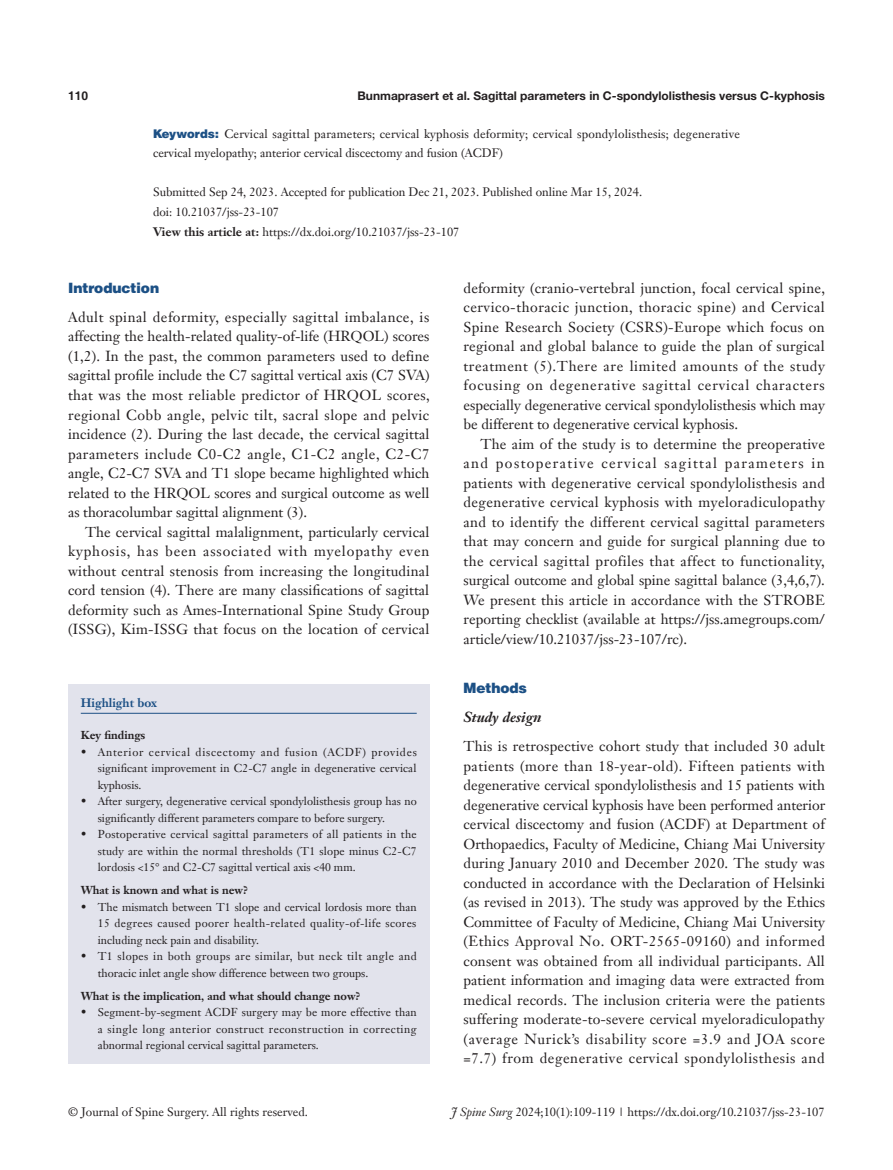
<style>
.page{position:relative;width:893px;height:1170px;background:#fff}
.page>*{position:absolute;margin:0;border:0;box-sizing:border-box;transform-origin:0 0}
.t1{font:14.25px/19.5px "Janson Text LT";color:#231f20;text-align:justify}
.t2{font:900 14.25px "Helvetica";color:#1c5085}
.t3{font:italic 700 14.25px "Janson Text LT";color:#231f20}
.t4{font:12px/19.6px "Janson Text LT";color:#231f20}
.t5{font:700 12px "Helvetica Neue LT Pro";color:#231f20}
.t6{font:700 12px "Janson Text LT";color:#1c5085}
.t7{font:700 12px "Helvetica";color:#231f20}
.t8{font:11.25px/16.5px "Janson Text LT";color:#231f20;text-align:justify}
.t9{font:700 11.25px "Janson Text LT";color:#231f20}
.s1{font-family:"Helvetica AME";color:#1c5085}
.s2{font-weight:700}
.s3{font-style:italic}
</style>
<div class="page">
<div style="left:68px;top:683px;width:361px;height:380px;background:#e2e3ec"></div>
<hr style="left:81px;top:712px;width:336px;height:1px;background:#1c5085">
<p class="t7" style="left:68px;top:88px;width:22px">110</p>
<p class="t5" style="left:357px;top:88px;width:469px">Bunmaprasert et al. Sagittal parameters in C-spondylolisthesis versus C-kyphosis</p>
<p class="t4" style="left:153px;top:124px;width:589px"><span class="s1">Keywords:</span> Cervical sagittal parameters; cervical kyphosis deformity; cervical spondylolisthesis; degenerative cervical myelopathy; anterior cervical discectomy and fusion (ACDF)</p>
<p class="t4" style="left:153px;top:182px;width:491px">Submitted Sep 24, 2023. Accepted for publication Dec 21, 2023. Published online Mar 15, 2024. doi: 10.21037/jss-23-107<br><span class="s2">View this article at:</span> https://dx.doi.org/10.21037/jss-23-107</p>
<p class="t2" style="left:68px;top:278px;width:93px">Introduction</p>
<p class="t1" style="left:68px;top:307px;width:363px">Adult spinal deformity, especially sagittal imbalance, is affecting the health-related quality-of-life (HRQOL) scores (1,2). In the past, the common parameters used to define sagittal profile include the C7 sagittal vertical axis (C7 SVA) that was the most reliable predictor of HRQOL scores, regional Cobb angle, pelvic tilt, sacral slope and pelvic incidence (2). During the last decade, the cervical sagittal parameters include C0-C2 angle, C1-C2 angle, C2-C7 angle, C2-C7 SVA and T1 slope became highlighted which related to the HRQOL scores and surgical outcome as well as thoracolumbar sagittal alignment (3).</p>
<p class="t1" style="left:68px;top:521px;width:363px;text-indent:17px">The cervical sagittal malalignment, particularly cervical kyphosis, has been associated with myelopathy even without central stenosis from increasing the longitudinal cord tension (4). There are many classifications of sagittal deformity such as Ames-International Spine Study Group (ISSG), Kim-ISSG that focus on the location of cervical</p>
<p class="t6" style="left:81px;top:695px;width:78px">Highlight box</p>
<p class="t9" style="left:81px;top:728px;width:66px">Key findings</p>
<p class="t8" style="left:98px;top:743px;width:321px;text-indent:-17px">• Anterior cervical discectomy and fusion (ACDF) provides significant improvement in C2-C7 angle in degenerative cervical kyphosis.</p>
<p class="t8" style="left:98px;top:793px;width:320px;text-indent:-17px">• After surgery, degenerative cervical spondylolisthesis group has no significantly different parameters compare to before surgery.</p>
<p class="t8" style="left:98px;top:826px;width:320px;text-indent:-17px">• Postoperative cervical sagittal parameters of all patients in the study are within the normal thresholds (T1 slope minus C2-C7 lordosis &lt;15° and C2-C7 sagittal vertical axis &lt;40 mm.</p>
<p class="t9" style="left:81px;top:883px;width:169px">What is known and what is new?</p>
<p class="t8" style="left:98px;top:898px;width:320px;text-indent:-17px">• The mismatch between T1 slope and cervical lordosis more than 15 degrees caused poorer health-related quality-of-life scores including neck pain and disability.</p>
<p class="t8" style="left:98px;top:948px;width:321px;text-indent:-17px">• T1 slopes in both groups are similar, but neck tilt angle and thoracic inlet angle show difference between two groups.</p>
<p class="t9" style="left:81px;top:988px;width:281px">What is the implication, and what should change now?</p>
<p class="t8" style="left:98px;top:1003px;width:320px;text-indent:-17px">• Segment-by-segment ACDF surgery may be more effective than a single long anterior construct reconstruction in correcting abnormal regional cervical sagittal parameters.</p>
<p class="t1" style="left:463px;top:278px;width:363px">deformity (cranio-vertebral junction, focal cervical spine, cervico-thoracic junction, thoracic spine) and Cervical Spine Research Society (CSRS)-Europe which focus on regional and global balance to guide the plan of surgical treatment (5).There are limited amounts of the study focusing on degenerative sagittal cervical characters especially degenerative cervical spondylolisthesis which may be different to degenerative cervical kyphosis.</p>
<p class="t1" style="left:463px;top:434px;width:363px;text-indent:17px">The aim of the study is to determine the preoperative and postoperative cervical sagittal parameters in patients with degenerative cervical spondylolisthesis and degenerative cervical kyphosis with myeloradiculopathy and to identify the different cervical sagittal parameters that may concern and guide for surgical planning due to the cervical sagittal profiles that affect to functionality, surgical outcome and global spine sagittal balance (3,4,6,7).<br>We present this article in accordance with the STROBE reporting checklist (available at https://jss.amegroups.com/ article/view/10.21037/jss-23-107/rc).</p>
<p class="t2" style="left:463px;top:678px;width:65px">Methods</p>
<p class="t3" style="left:463px;top:707px;width:80px">Study design</p>
<p class="t1" style="left:463px;top:736px;width:363px">This is retrospective cohort study that included 30 adult patients (more than 18-year-old). Fifteen patients with degenerative cervical spondylolisthesis and 15 patients with degenerative cervical kyphosis have been performed anterior cervical discectomy and fusion (ACDF) at Department of Orthopaedics, Faculty of Medicine, Chiang Mai University during January 2010 and December 2020. The study was conducted in accordance with the Declaration of Helsinki (as revised in 2013). The study was approved by the Ethics Committee of Faculty of Medicine, Chiang Mai University (Ethics Approval No. ORT-2565-09160) and informed consent was obtained from all individual participants. All patient information and imaging data were extracted from medical records. The inclusion criteria were the patients suffering moderate-to-severe cervical myeloradiculopathy (average Nurick’s disability score =3.9 and JOA score =7.7) from degenerative cervical spondylolisthesis and</p>
<p class="t4" style="left:68px;top:1102px;width:241px">© Journal of Spine Surgery. All rights reserved.</p>
<p class="t4" style="left:451px;top:1102px;width:375px"><span class="s3">J Spine Surg</span> 2024;10(1):109-119 | https://dx.doi.org/10.21037/jss-23-107</p>
</div>
